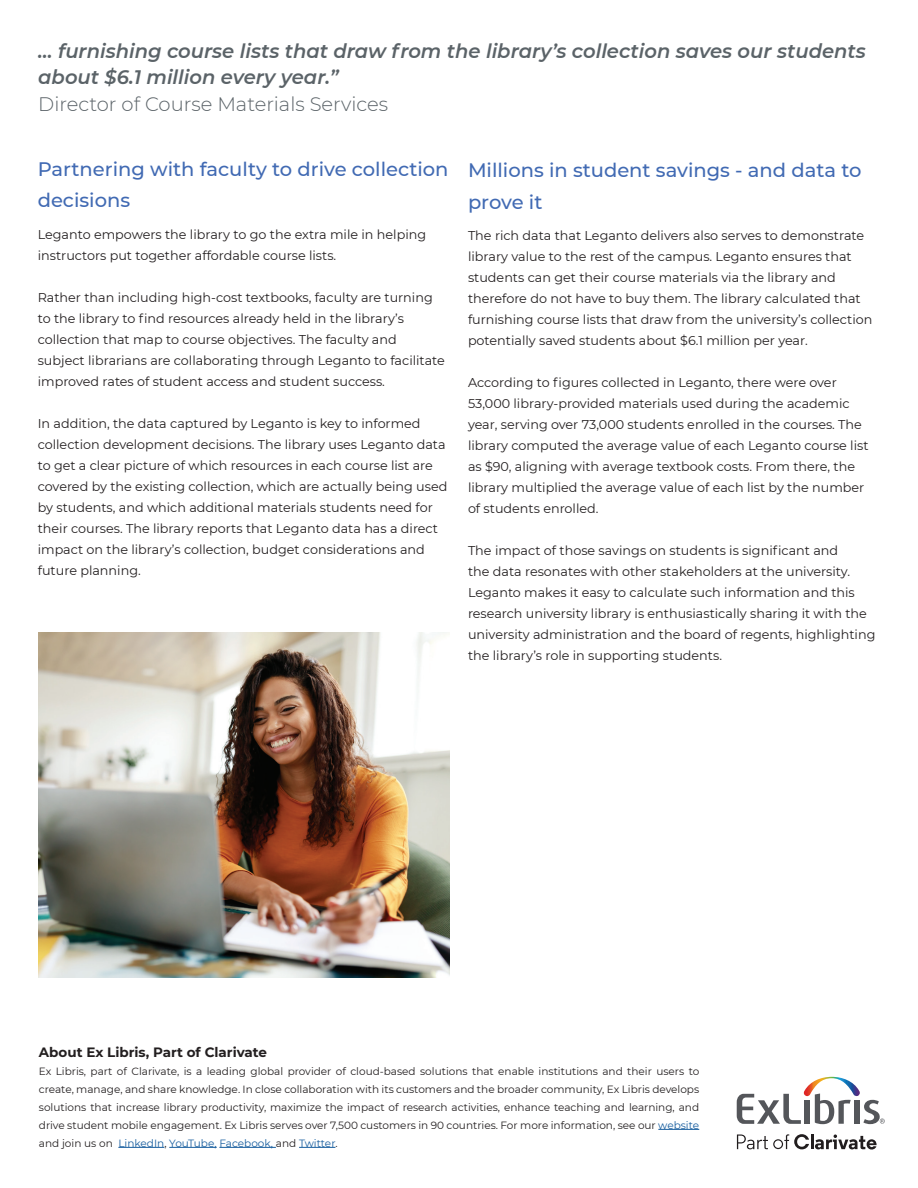
<style>
.page{position:relative;width:918px;height:1188px;background:#fff}
.page>*{position:absolute;margin:0;border:0;box-sizing:border-box;transform-origin:0 0}
.t1{font:italic 600 19.5px/25.5px "Montserrat";color:#5b6368}
.t2{font:500 19.5px/31.5px "Montserrat";color:#416ab3}
.t3{font:300 19.5px "Montserrat";color:#5b6368}
.t4{font:700 13.5px "Montserrat";color:#231f20}
.t5{font:12.75px/21px "Montserrat";color:#231f20}
.t6{font:10.5px/18px "Montserrat";color:#231f20;text-align:justify}
.s1{color:#175d9e}
</style>
<div class="page">
<hr style="left:658px;top:1129px;width:41px;height:1px;background:#175d9e">
<hr style="left:118px;top:1147px;width:46px;height:1px;background:#175d9e">
<hr style="left:169px;top:1147px;width:48px;height:1px;background:#175d9e">
<hr style="left:219px;top:1147px;width:57px;height:1px;background:#175d9e">
<hr style="left:299px;top:1147px;width:36px;height:1px;background:#175d9e">
<svg style="left:737px;top:1077px;width:148px;height:47px"></svg>
<svg style="left:737px;top:1134px;width:140px;height:16px"></svg>
<img style="left:38px;top:632px;width:411px;height:346px">
<h1 class="t1" style="left:38px;top:37px;width:829px">… furnishing course lists that draw from the library’s collection saves our students about $6.1 million every year.”</h1>
<h1 class="t3" style="left:38px;top:90px;width:351px">Director of Course Materials Services</h1>
<h1 class="t2" style="left:38px;top:153px;width:412px">Partnering with faculty to drive collection decisions</h1>
<p class="t5" style="left:38px;top:224px;width:390px">Leganto empowers the library to go the extra mile in helping instructors put together affordable course lists.</p>
<p class="t5" style="left:38px;top:287px;width:409px">Rather than including high-cost textbooks, faculty are turning to the library to find resources already held in the library’s collection that map to course objectives. The faculty and subject librarians are collaborating through Leganto to facilitate improved rates of student access and student success.</p>
<p class="t5" style="left:38px;top:413px;width:411px">In addition, the data captured by Leganto is key to informed collection development decisions. The library uses Leganto data to get a clear picture of which resources in each course list are covered by the existing collection, which are actually being used by students, and which additional materials students need for their courses. The library reports that Leganto data has a direct impact on the library’s collection, budget considerations and future planning.</p>
<h1 class="t2" style="left:468px;top:154px;width:395px">Millions in student savings - and data to prove it</h1>
<p class="t5" style="left:468px;top:225px;width:406px">The rich data that Leganto delivers also serves to demonstrate library value to the rest of the campus. Leganto ensures that students can get their course materials via the library and therefore do not have to buy them. The library calculated that furnishing course lists that draw from the university’s collection potentially saved students about $6.1 million per year.</p>
<p class="t5" style="left:468px;top:372px;width:402px">According to figures collected in Leganto, there were over 53,000 library-provided materials used during the academic year, serving over 73,000 students enrolled in the courses. The library computed the average value of each Leganto course list as $90, aligning with average textbook costs. From there, the library multiplied the average value of each list by the number of students enrolled.</p>
<p class="t5" style="left:468px;top:540px;width:409px">The impact of those savings on students is significant and<br>the data resonates with other stakeholders at the university.<br>Leganto makes it easy to calculate such information and this research university library is enthusiastically sharing it with the university administration and the board of regents, highlighting the library’s role in supporting students.</p>
<p class="t4" style="left:39px;top:1042px;width:230px">About Ex Libris, Part of Clarivate</p>
<p class="t6" style="left:39px;top:1061px;width:662px">Ex Libris, part of Clarivate, is a leading global provider of cloud-based solutions that enable institutions and their users to create, manage, and share knowledge. In close collaboration with its customers and the broader community, Ex Libris develops solutions that increase library productivity, maximize the impact of research activities, enhance teaching and learning, and drive student mobile engagement. Ex Libris serves over 7,500 customers in 90 countries. For more information, see our <span class="s1">website </span>and join us on <span class="s1">LinkedIn</span>, <span class="s1">YouTube, Facebook,</span> and <span class="s1">Twitter</span>.</p>
</div>
